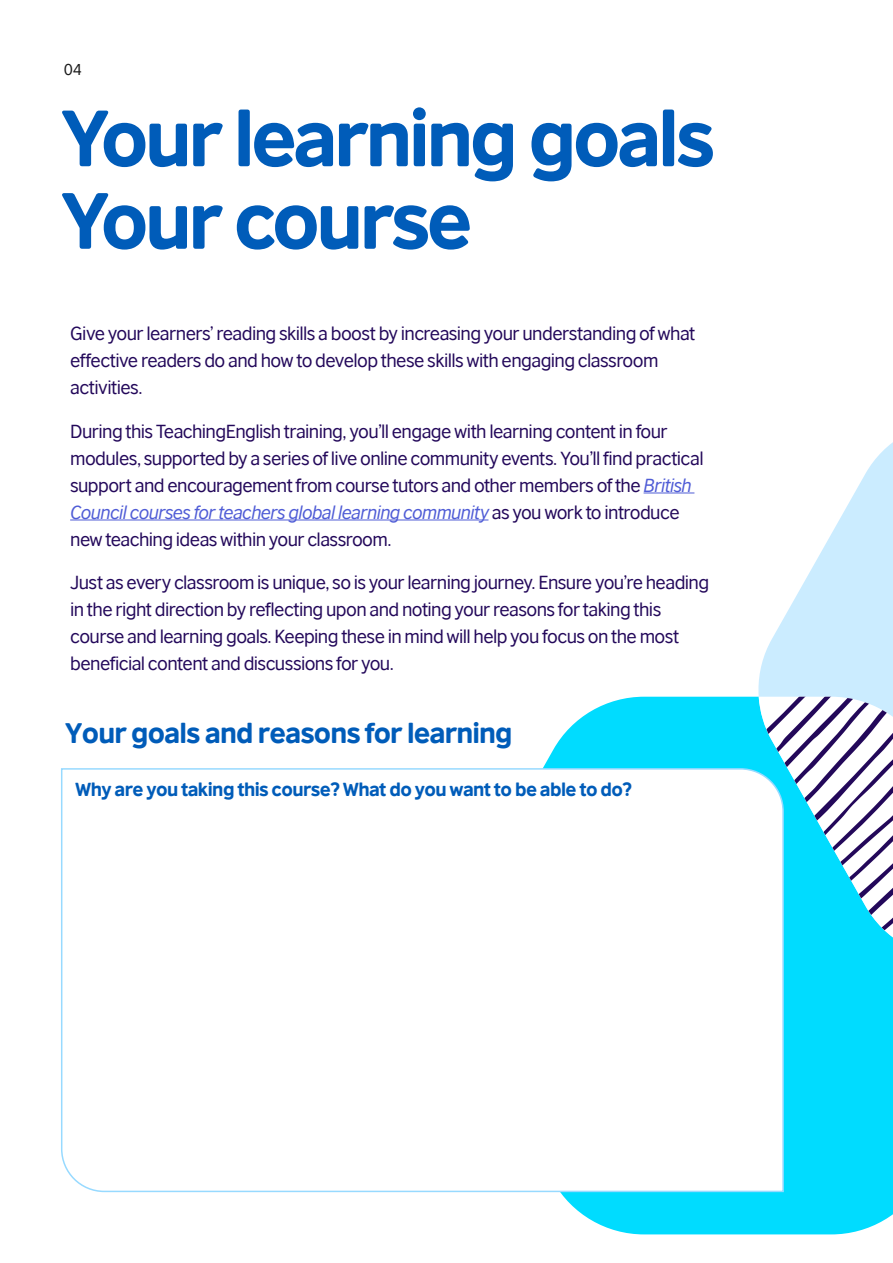
<style>
.page{position:relative;width:893px;height:1263px;background:#fff}
.page>*{position:absolute;margin:0;border:0;box-sizing:border-box;transform-origin:0 0}
.Contents___other_blu{font:75px "British Council Arabic Headline";letter-spacing:-.045em;color:#005cb9}
.Subhead_A{font:27px "British Council Arabic Headline";letter-spacing:-.025em;color:#005cb9}
.Body_larger{font:18px/27px "British Council Arabic";letter-spacing:-.035em;color:#23085a}
.Body_bold{font:18px "British Council Arabic Headline";letter-spacing:-.025em;color:#005cb9}
.t1{font:15px "British Council Arabic";color:#1a1a1a}
.s1{font-style:italic;color:#4f5cd6}
</style>
<div class="page">
<svg style="left:543px;top:697px;width:350px;height:537px;background:#13deff"></svg>
<svg style="left:754px;top:442px;width:139px;height:325px;fill:#cbecff"></svg>
<svg style="left:759px;top:697px;width:134px;height:262px"></svg>
<hr style="left:644px;top:492px;width:50px;height:1px;background:#4f5cd6">
<hr style="left:70px;top:519px;width:418px;height:1px;background:#4f5cd6">
<svg style="left:61px;top:767px;width:724px;height:426px"></svg>
<p class="t1" style="left:64px;top:61px;width:20px">04</p>
<p class="Contents___other_blu" style="left:60px;top:96px;width:656px">Your learning goals</p>
<p class="Contents___other_blu" style="left:60px;top:179px;width:413px">Your course</p>
<p class="Body_larger" style="left:70px;top:320px;width:627px">Give your learners’ reading skills a boost by increasing your understanding of what effective readers do and how to develop these skills with engaging classroom activities.</p>
<p class="Body_larger" style="left:70px;top:418px;width:635px">During this TeachingEnglish training, you’ll engage with learning content in four modules, supported by a series of live online community events. You’ll find practical support and encouragement from course tutors and other members of the <span class="s1">British Council courses for teachers global learning community</span> as you work to introduce new teaching ideas within your classroom.</p>
<p class="Body_larger" style="left:70px;top:569px;width:640px">Just as every classroom is unique, so is your learning journey. Ensure you’re heading in the right direction by reflecting upon and noting your reasons for taking this course and learning goals. Keeping these in mind will help you focus on the most beneficial content and discussions for you.</p>
<p class="Subhead_A" style="left:65px;top:718px;width:449px">Your goals and reasons for learning</p>
<p class="Body_bold" style="left:75px;top:779px;width:558px">Why are you taking this course? What do you want to be able to do?</p>
</div>
